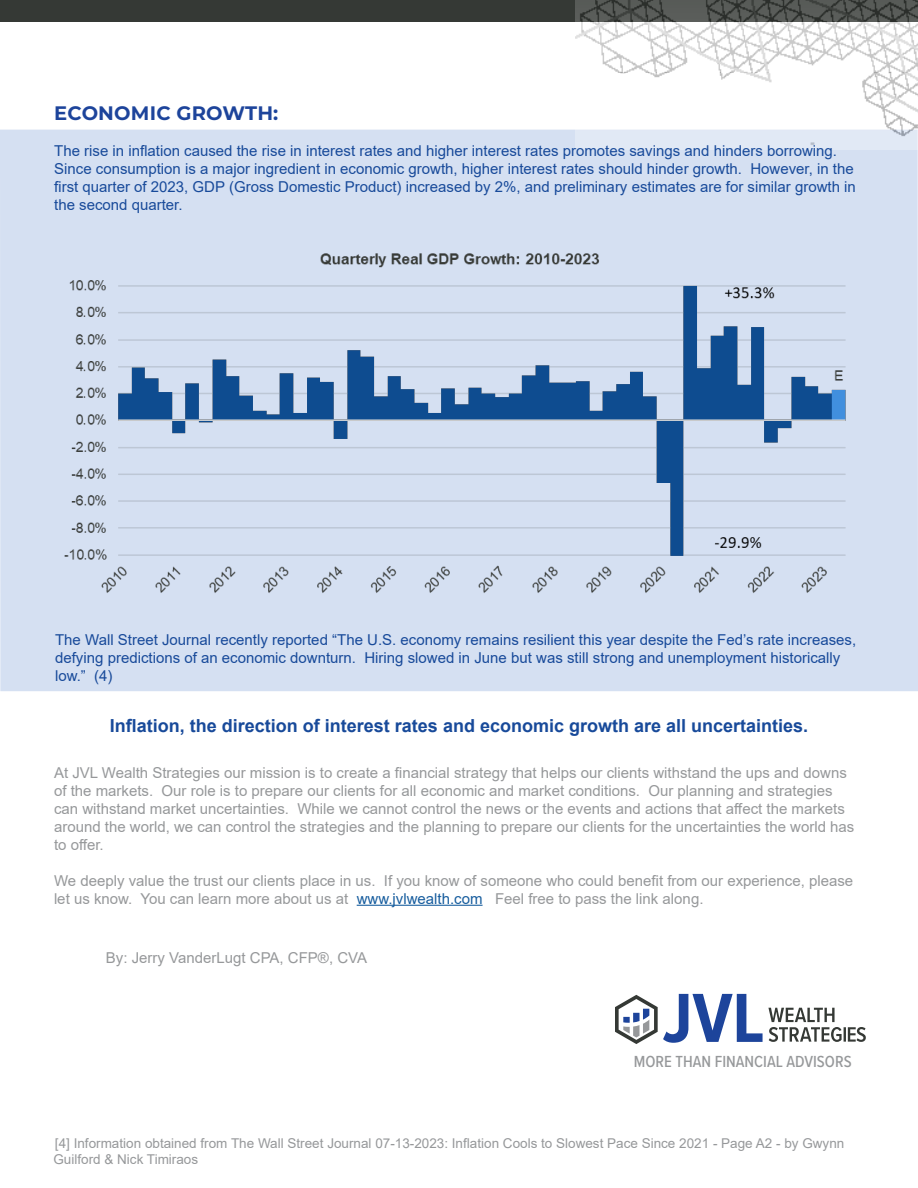
<style>
.page{position:relative;width:918px;height:1188px;background:#fff}
.page>*{position:absolute;margin:0;border:0;box-sizing:border-box;transform-origin:0 0}
.t1{font:700 19.5px "Montserrat";letter-spacing:.01em;color:#1d449b}
.t2{font:700 18px "Arial";color:#184a9a}
.t3{font:500 16.65px "Proxima Nova Cond";color:#96989a}
.t4{font:15px/18px "Arial";color:#96989a}
.t5{font:15px/18px "Arial";color:#184a9a}
.t6{font:13.5px/16.2px "Arial";color:#96989a}
.s1{color:#175d9e}
</style>
<div class="page">
<div style="left:0;top:130px;width:918px;height:561px;background:#d5e0f2"></div>
<div style="left:0;top:0;width:918px;height:22px;background:#353935"></div>
<img style="left:576px;top:0;width:342px;height:149px">
<hr style="left:357px;top:905px;width:126px;height:1px;background:#175d9e">
<svg style="left:615px;top:994px;width:251px;height:50px"></svg>
<img style="left:64px;top:253px;width:782px;height:340px">
<p class="t1" style="left:54px;top:99px;width:226px">ECONOMIC GROWTH:</p>
<p class="t5" style="left:54px;top:142px;width:803px">The rise in inflation caused the rise in interest rates and higher interest rates promotes savings and hinders borrowing.<br>Since consumption is a major ingredient in economic growth, higher interest rates should hinder growth. However, in the first quarter of 2023, GDP (Gross Domestic Product) increased by 2%, and preliminary estimates are for similar growth in the second quarter.</p>
<p class="t5" style="left:55px;top:630px;width:803px">The Wall Street Journal recently reported “The U.S. economy remains resilient this year despite the Fed’s rate increases, defying predictions of an economic downturn. Hiring slowed in June but was still strong and unemployment historically low.” (4)</p>
<p class="t2" style="left:110px;top:713px;width:700px">Inflation, the direction of interest rates and economic growth are all uncertainties.</p>
<p class="t4" style="left:54px;top:763px;width:802px">At JVL Wealth Strategies our mission is to create a financial strategy that helps our clients withstand the ups and downs of the markets. Our role is to prepare our clients for all economic and market conditions. Our planning and strategies can withstand market uncertainties. While we cannot control the news or the events and actions that affect the markets around the world, we can control the strategies and the planning to prepare our clients for the uncertainties the world has to offer.</p>
<p class="t4" style="left:54px;top:871px;width:801px">We deeply value the trust our clients place in us. If you know of someone who could benefit from our experience, please let us know. You can learn more about us at <span class="s1">www.jvlwealth.com</span> Feel free to pass the link along.</p>
<p class="t4" style="left:106px;top:949px;width:263px">By: Jerry VanderLugt CPA, CFP®, CVA</p>
<p class="t3" style="left:634px;top:1049px;width:219px">MORE THAN FINANCIAL ADVISORS</p>
<p class="t6" style="left:53px;top:1135px;width:792px">[4] Information obtained from The Wall Street Journal 07-13-2023: Inflation Cools to Slowest Pace Since 2021 - Page A2 - by Gwynn<br>Guilford &amp; Nick Timiraos</p>
</div>
